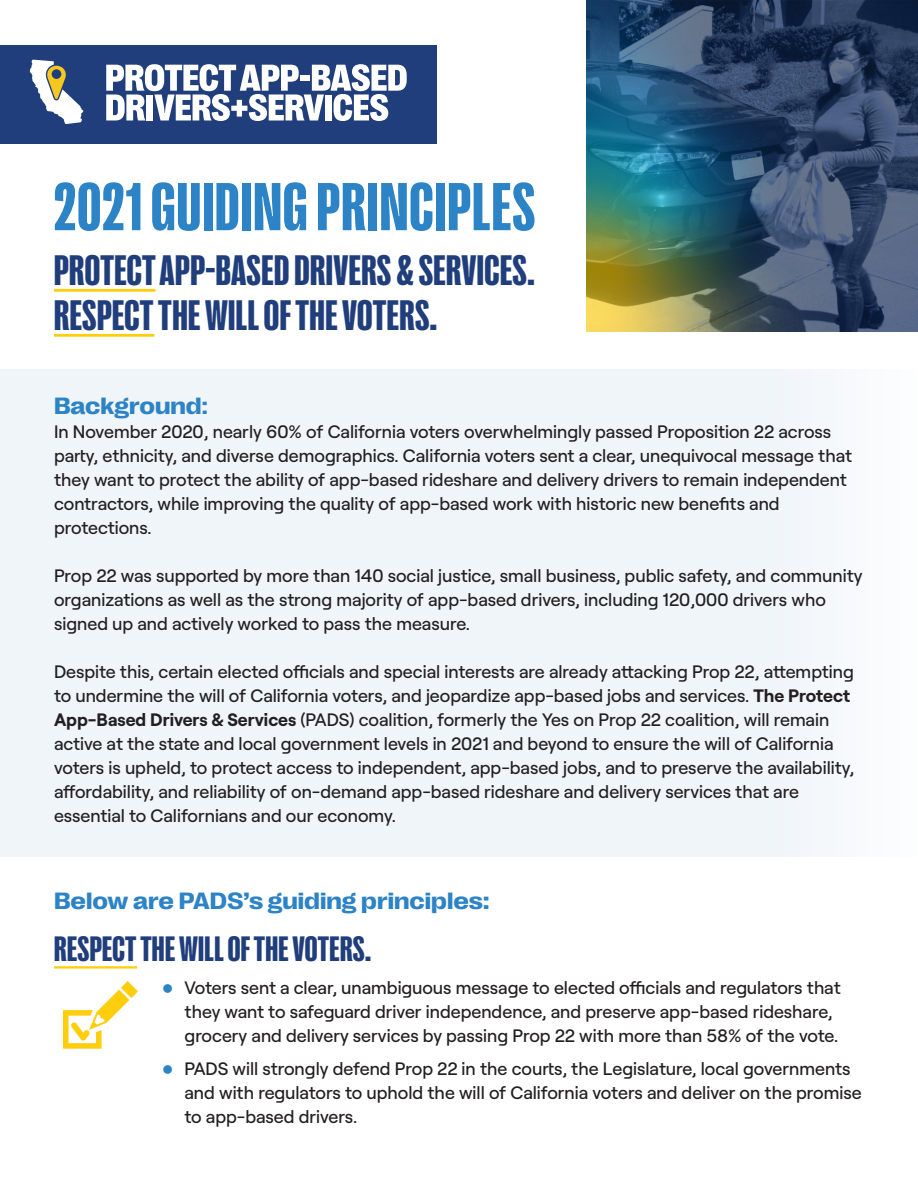
<style>
.page{position:relative;width:918px;height:1188px;background:#fff}
.page>*{position:absolute;margin:0;border:0;box-sizing:border-box;transform-origin:0 0}
.t1{font:900 69px "Right Grotesk Tight";letter-spacing:.02em;color:#2c83c5}
.t2{font:900 43.5px "Right Grotesk Tight";letter-spacing:.01em;color:#203e7c}
.t3{font:900 36px "Right Grotesk Tight";letter-spacing:.01em;color:#203e7c}
.Paragraph_Style_1{font:700 expanded 24px "Right Grotesk";color:#2c83c5}
.t4{font:500 18px/24px "Roobert";color:#231f20}
.s1{font-family:"Right Grotesk Spatial";font-weight:500;font-stretch:normal}
.s2{font-weight:700}
.s3{color:#2c83c5}
</style>
<div class="page">
<div style="left:0;top:369px;width:918px;height:487px;background:#f0f5fa"></div>
<div style="left:0;top:45px;width:437px;height:99px;background:#203e7c"></div>
<svg style="left:30px;top:60px;width:53px;height:64px"></svg>
<svg style="left:106px;top:64px;width:301px;height:57px"></svg>
<hr style="left:54px;top:289px;width:101px;height:3px;background:#fecd0c">
<hr style="left:54px;top:334px;width:100px;height:3px;background:#fecd0c">
<hr style="left:54px;top:966px;width:83px;height:3px;background:#fecd0c">
<svg style="left:63px;top:981px;width:75px;height:68px"></svg>
<img style="left:587px;top:0;width:331px;height:331px">
<p class="t1" style="left:54px;top:172px;width:483px">2021 GUIDING PRINCIPLES</p>
<p class="t2" style="left:54px;top:248px;width:482px">PROTECT APP-BASED DRIVERS &amp; SERVICES.</p>
<p class="t2" style="left:54px;top:293px;width:385px">RESPECT THE WILL OF THE VOTERS.</p>
<p class="Paragraph_Style_1" style="left:54px;top:393px;width:155px">Background<span class="s1">:</span></p>
<p class="t4" style="left:54px;top:418px;width:800px">In November 2020, nearly 60% of California voters overwhelmingly passed Proposition 22 across party, ethnicity, and diverse demographics. California voters sent a clear, unequivocal message that they want to protect the ability of app-based rideshare and delivery drivers to remain independent contractors, while improving the quality of app-based work with historic new benefits and protections.</p>
<p class="t4" style="left:54px;top:562px;width:810px">Prop 22 was supported by more than 140 social justice, small business, public safety, and community organizations as well as the strong majority of app-based drivers, including 120,000 drivers who signed up and actively worked to pass the measure.</p>
<p class="t4" style="left:54px;top:658px;width:802px">Despite this, certain elected officials and special interests are already attacking Prop 22, attempting to undermine the will of California voters, and jeopardize app-based jobs and services. <span class="s2">The Protect App-Based Drivers &amp; Services</span> (PADS) coalition, formerly the Yes on Prop 22 coalition, will remain active at the state and local government levels in 2021 and beyond to ensure the will of California voters is upheld, to protect access to independent, app-based jobs, and to preserve the availability, affordability, and reliability of on-demand app-based rideshare and delivery services that are essential to Californians and our economy.</p>
<p class="Paragraph_Style_1" style="left:54px;top:888px;width:437px">Below are PADS’s guiding principles:</p>
<p class="t3" style="left:54px;top:931px;width:319px">RESPECT THE WILL OF THE VOTERS.</p>
<p class="t4" style="left:184px;top:975px;width:658px;text-indent:-22px"><span class="s3">●</span> Voters sent a clear, unambiguous message to elected officials and regulators that they want to safeguard driver independence, and preserve app-based rideshare, grocery and delivery services by passing Prop 22 with more than 58% of the vote.</p>
<p class="t4" style="left:184px;top:1056px;width:679px;text-indent:-22px"><span class="s3">●</span> PADS will strongly defend Prop 22 in the courts, the Legislature, local governments and with regulators to uphold the will of California voters and deliver on the promise to app-based drivers.</p>
</div>
